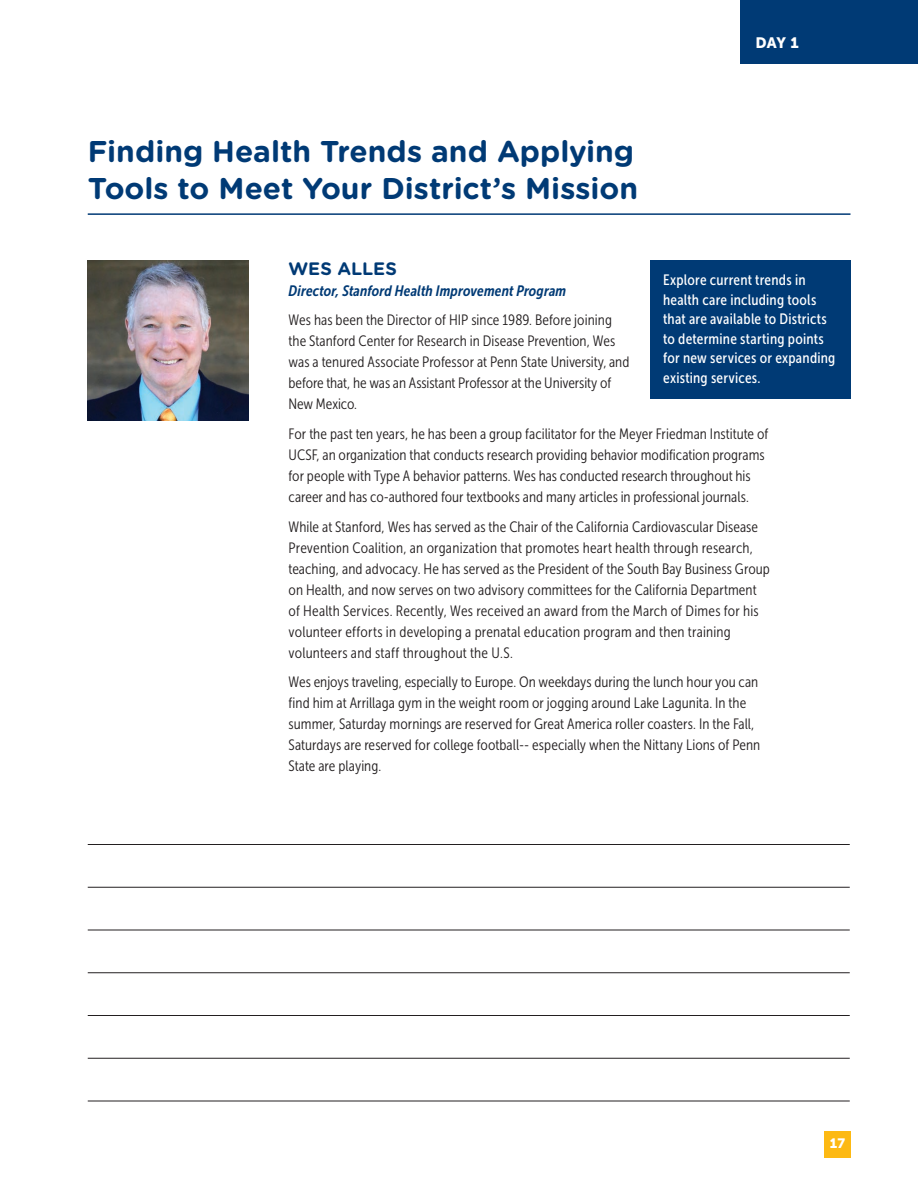
<style>
.page{position:relative;width:918px;height:1188px;background:#fff}
.page>*{position:absolute;margin:0;border:0;box-sizing:border-box;transform-origin:0 0}
.t1{font:700 30px/37.5px "Gotham Rounded";color:#003a75}
.t2{font:700 18px "Gotham Rounded";color:#003a75}
.t3{font:15px/21px "Museo Sans Cond 300";letter-spacing:.005em;color:#231f20}
.t4{font:15px/19.5px "Museo Sans Cond 500";letter-spacing:.015em;color:#fff}
.t5{font:italic 15px "Museo Sans Cond 700";letter-spacing:.005em;color:#003a75}
.t6{font:15px "Museo Sans 900";color:#fff}
.t7{font:13.5px "Museo Sans 900";color:#fff}
</style>
<div class="page">
<div style="left:740px;top:0;width:178px;height:63px;background:#003a75"></div>
<img style="left:88px;top:260px;width:160px;height:161px">
<hr style="left:88px;top:213px;width:762px;height:2px;background:#003a75">
<hr style="left:88px;top:844px;width:762px;height:1px;background:#231f20">
<hr style="left:88px;top:887px;width:762px;height:1px;background:#231f20">
<hr style="left:88px;top:930px;width:762px;height:1px;background:#231f20">
<hr style="left:88px;top:972px;width:762px;height:1px;background:#231f20">
<hr style="left:88px;top:1015px;width:762px;height:1px;background:#231f20">
<hr style="left:88px;top:1058px;width:762px;height:1px;background:#231f20">
<hr style="left:88px;top:1101px;width:762px;height:1px;background:#231f20">
<div style="left:650px;top:260px;width:200px;height:139px;background:#003a75"></div>
<div style="left:824px;top:1131px;width:26px;height:26px;background:#fdb913"></div>
<h1 class="t1" style="left:88px;top:131px;width:552px">Finding Health Trends and Applying<br>Tools to Meet Your District’s Mission</h1>
<p class="t6" style="left:755px;top:34px;width:45px">DAY 1</p>
<p class="t2" style="left:289px;top:255px;width:110px">WES ALLES</p>
<p class="t5" style="left:289px;top:282px;width:279px">Director, Stanford Health Improvement Program</p>
<p class="t3" style="left:289px;top:310px;width:342px">Wes has been the Director of HIP since 1989. Before joining the Stanford Center for Research in Disease Prevention, Wes was a tenured Associate Professor at Penn State University, and before that, he was an Assistant Professor at the University of New Mexico.</p>
<p class="t3" style="left:289px;top:423px;width:481px">For the past ten years, he has been a group facilitator for the Meyer Friedman Institute of UCSF, an organization that conducts research providing behavior modification programs for people with Type A behavior patterns. Wes has conducted research throughout his career and has co-authored four textbooks and many articles in professional journals.</p>
<p class="t3" style="left:289px;top:516px;width:483px">While at Stanford, Wes has served as the Chair of the California Cardiovascular Disease Prevention Coalition, an organization that promotes heart health through research, teaching, and advocacy. He has served as the President of the South Bay Business Group on Health, and now serves on two advisory committees for the California Department of Health Services. Recently, Wes received an award from the March of Dimes for his volunteer efforts in developing a prenatal education program and then training volunteers and staff throughout the U.S.</p>
<p class="t3" style="left:289px;top:672px;width:473px">Wes enjoys traveling, especially to Europe. On weekdays during the lunch hour you can find him at Arrillaga gym in the weight room or jogging around Lake Lagunita. In the summer, Saturday mornings are reserved for Great America roller coasters. In the Fall, Saturdays are reserved for college football-- especially when the Nittany Lions of Penn State are playing.</p>
<p class="t4" style="left:663px;top:270px;width:174px">Explore current trends in health care including tools that are available to Districts to determine starting points for new services or expanding existing services.</p>
<p class="t7" style="left:830px;top:1136px;width:17px">17</p>
</div>
